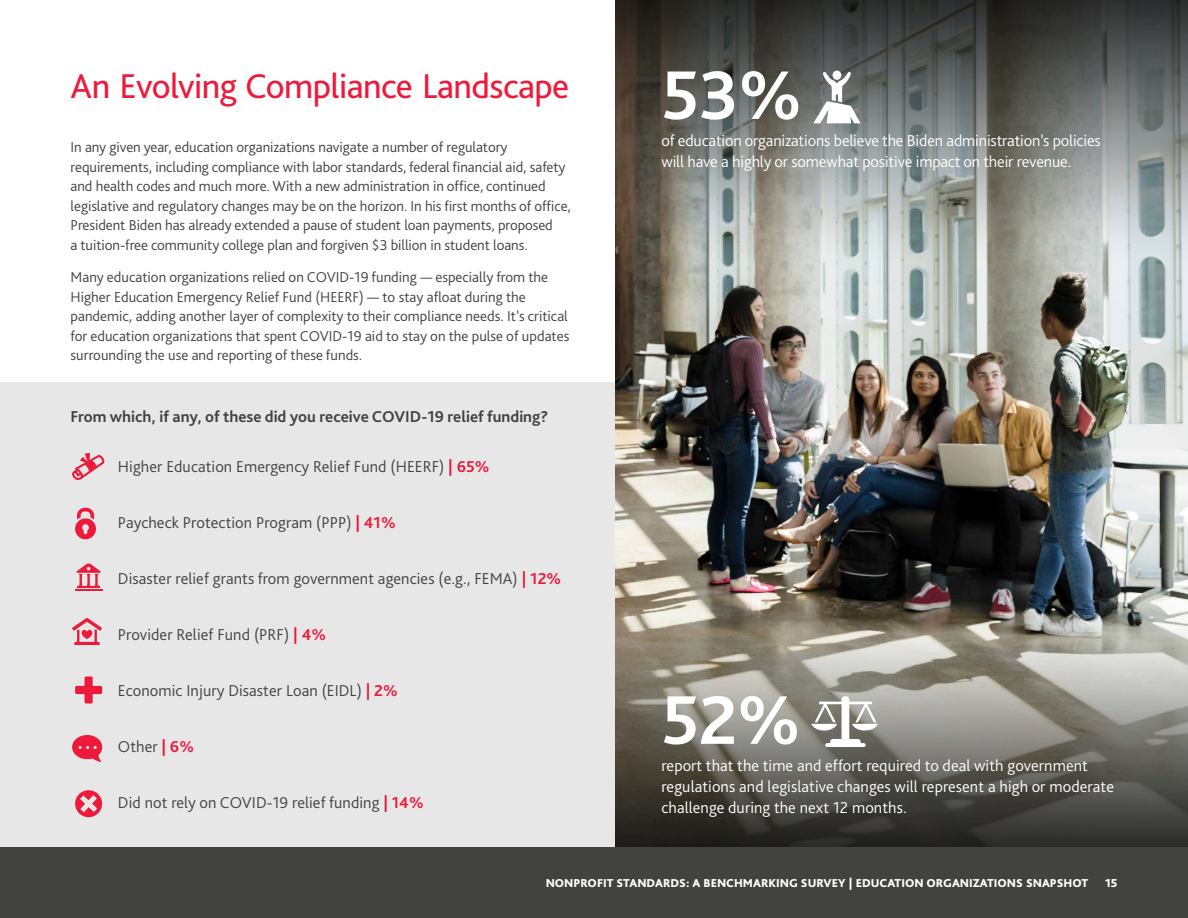
<style>
.page{position:relative;width:1188px;height:918px;background:#fff}
.page>*{position:absolute;margin:0;border:0;box-sizing:border-box;transform-origin:0 0}
.t1{font:700 72px "Bliss Pro";color:#fff}
.t2{font:36px "Bliss Pro";letter-spacing:-.015em;color:#ed1a3b}
.t3{font:300 16.5px/21px "Bliss Pro";color:#fff}
.t4{font:300 16.5px "Bliss Pro";letter-spacing:.005em;color:#424241}
.t5{font:700 16.5px "Bliss Pro";color:#424241}
.t6{font:300 15px/19.5px "Bliss Pro";letter-spacing:-.005em;color:#424241}
.t7{font:800 12px "Bliss Pro";color:#fff}
.s1{font-weight:700;color:#ed1a3b}
</style>
<div class="page">
<div style="left:0;top:382px;width:654px;height:496px;background:#e7e7e7"></div>
<svg style="left:75px;top:508px;width:21px;height:31px"></svg>
<svg style="left:72px;top:618px;width:30px;height:27px"></svg>
<hr style="left:75px;top:589px;width:27px;height:2px;background:#ed1a3b">
<svg style="left:76px;top:563px;width:25px;height:25px"></svg>
<svg style="left:72px;top:453px;width:33px;height:27px"></svg>
<svg style="left:75px;top:676px;width:27px;height:28px"></svg>
<svg style="left:72px;top:735px;width:30px;height:27px"></svg>
<svg style="left:75px;top:790px;width:28px;height:28px"></svg>
<img style="left:615px;top:260px;width:573px;height:354px">
<svg style="left:615px;top:614px;width:573px;height:19px;background:#928c7f"></svg>
<svg style="left:615px;top:633px;width:573px;height:214px;background:#74716a"></svg>
<svg style="left:615px;top:241px;width:573px;height:19px;background:#b3b7b1"></svg>
<svg style="left:615px;top:0;width:573px;height:241px;background:#6d6f6b"></svg>
<svg style="left:811px;top:696px;width:67px;height:51px"></svg>
<svg style="left:813px;top:72px;width:48px;height:51px"></svg>
<div style="left:833px;top:71px;width:8px;height:9px;background:#fff;border-radius:50%"></div>
<div style="left:0;top:847px;width:1188px;height:71px;background:#424241"></div>
<h2 class="t2" style="left:71px;top:64px;width:500px">An Evolving Compliance Landscape</h2>
<p class="t6" style="left:71px;top:137px;width:502px">In any given year, education organizations navigate a number of regulatory requirements, including compliance with labor standards, federal financial aid, safety and health codes and much more. With a new administration in office, continued legislative and regulatory changes may be on the horizon. In his first months of office, President Biden has already extended a pause of student loan payments, proposed<br>a tuition-free community college plan and forgiven $3 billion in student loans.</p>
<p class="t6" style="left:71px;top:267px;width:500px">Many education organizations relied on COVID-19 funding — especially from the Higher Education Emergency Relief Fund (HEERF) — to stay afloat during the pandemic, adding another layer of complexity to their compliance needs. It’s critical for education organizations that spent COVID-19 aid to stay on the pulse of updates surrounding the use and reporting of these funds.</p>
<p class="t5" style="left:71px;top:407px;width:479px">From which, if any, of these did you receive COVID-19 relief funding?</p>
<p class="t4" style="left:118px;top:456px;width:373px">Higher Education Emergency Relief Fund (HEERF) <span class="s1">| 65%</span></p>
<p class="t4" style="left:118px;top:512px;width:279px">Paycheck Protection Program (PPP) <span class="s1">| 41%</span></p>
<p class="t4" style="left:118px;top:568px;width:445px">Disaster relief grants from government agencies (e.g., FEMA) <span class="s1">| 12%</span></p>
<p class="t4" style="left:118px;top:624px;width:210px">Provider Relief Fund (PRF) <span class="s1">| 4%</span></p>
<p class="t4" style="left:118px;top:680px;width:281px">Economic Injury Disaster Loan (EIDL) <span class="s1">| 2%</span></p>
<p class="t4" style="left:118px;top:736px;width:78px">Other <span class="s1">| 6%</span></p>
<p class="t4" style="left:118px;top:792px;width:307px">Did not rely on COVID-19 relief funding <span class="s1">| 14%</span></p>
<h1 class="t1" style="left:661px;top:50px;width:142px">53%</h1>
<p class="t3" style="left:661px;top:130px;width:441px">of education organizations believe the Biden administration’s policies will have a highly or somewhat positive impact on their revenue.</p>
<h1 class="t1" style="left:661px;top:675px;width:141px">52%</h1>
<p class="t3" style="left:661px;top:754px;width:454px">report that the time and effort required to deal with government regulations and legislative changes will represent a high or moderate challenge during the next 12 months.</p>
<p class="t7" style="left:546px;top:876px;width:544px">NONPROFIT STANDARDS: A BENCHMARKING SURVEY | EDUCATION ORGANIZATIONS SNAPSHOT</p>
<p class="t7" style="left:1105px;top:876px;width:14px">15</p>
</div>
